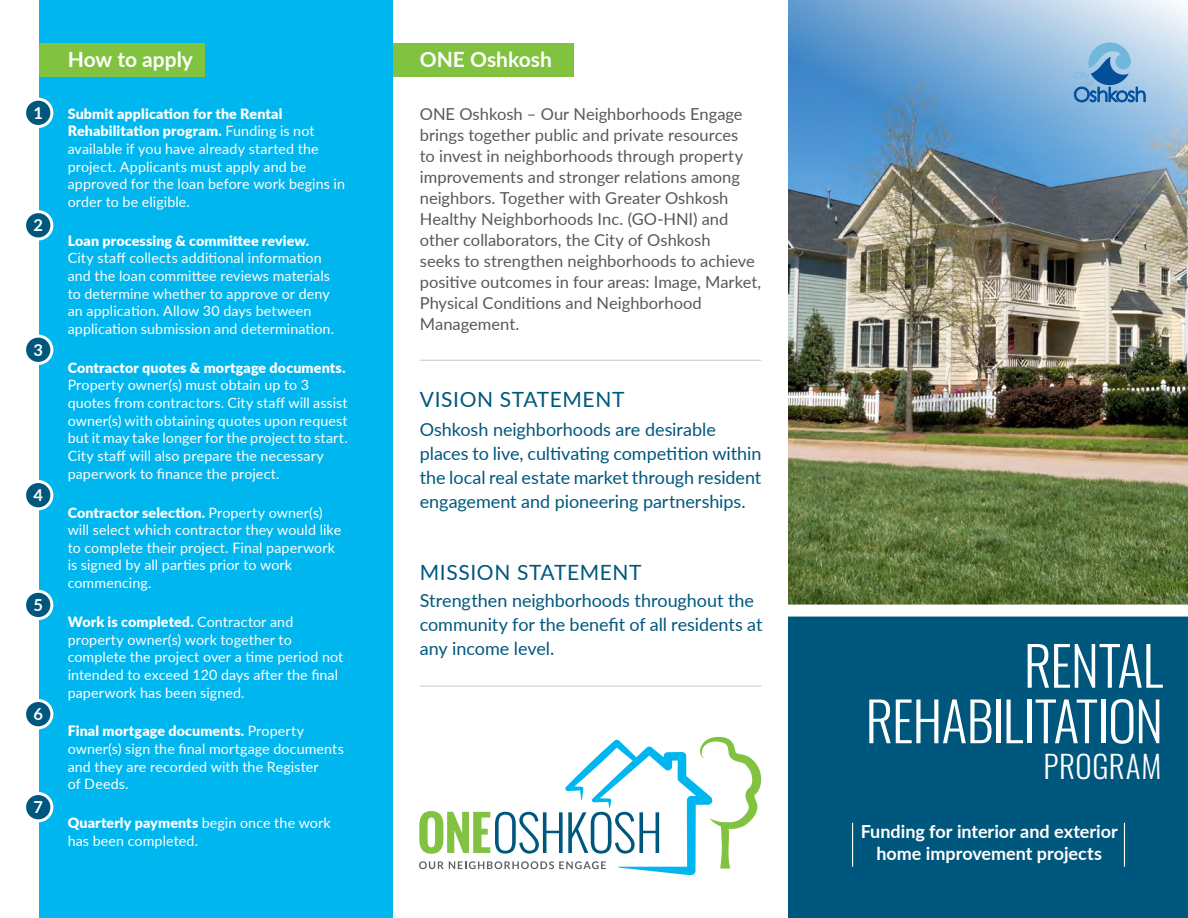
<style>
.page{position:relative;width:1188px;height:918px;background:#fff}
.page>*{position:absolute;margin:0;border:0;box-sizing:border-box;transform-origin:0 0}
.t1{font:300 54px "Oswald";letter-spacing:-.02em;color:#fff}
.t2{font:300 31.05px "Oswald";letter-spacing:.02em;color:#fff}
.t3{font:21px "Lato";letter-spacing:.03em;color:#00577d}
.t4{font:700 21px "Lato";color:#fff}
.t5{font:18px/24px "Lato";letter-spacing:-.005em;color:#00577d}
.t6{font:700 18px/22.5px "Lato";color:#fff;text-align:center}
.t7{font:16.5px/21px "Lato";color:#57585a}
.t8{font:700 16.5px "Lato";color:#fff}
.t9{font:14.25px/17.7px "Lato";letter-spacing:.01em;color:#fff}
.s1{font-weight:900}
</style>
<div class="page">
<div style="left:392px;top:44px;width:181px;height:33px;background:#81c340"></div>
<div style="left:39px;top:0;width:354px;height:918px;background:#00b6ef"></div>
<img style="left:788px;top:0;width:400px;height:605px">
<div style="left:788px;top:617px;width:400px;height:301px;background:#00577d"></div>
<svg style="left:419px;top:737px;width:342px;height:138px"></svg>
<div style="left:25px;top:99px;width:27px;height:27px;background:#00577d;border-radius:50%"></div>
<div style="left:23px;top:98px;width:30px;height:30px;border:3px solid #fff;border-radius:50%"></div>
<div style="left:25px;top:212px;width:27px;height:27px;background:#00577d;border-radius:50%"></div>
<div style="left:23px;top:210px;width:30px;height:30px;border:3px solid #fff;border-radius:50%"></div>
<div style="left:25px;top:336px;width:27px;height:27px;background:#00577d;border-radius:50%"></div>
<div style="left:23px;top:335px;width:30px;height:30px;border:3px solid #fff;border-radius:50%"></div>
<div style="left:25px;top:482px;width:27px;height:27px;background:#00577d;border-radius:50%"></div>
<div style="left:23px;top:480px;width:30px;height:30px;border:3px solid #fff;border-radius:50%"></div>
<div style="left:25px;top:591px;width:27px;height:28px;background:#00577d;border-radius:50%"></div>
<div style="left:23px;top:590px;width:30px;height:30px;border:3px solid #fff;border-radius:50%"></div>
<div style="left:25px;top:700px;width:27px;height:28px;background:#00577d;border-radius:50%"></div>
<div style="left:23px;top:699px;width:30px;height:30px;border:3px solid #fff;border-radius:50%"></div>
<div style="left:25px;top:794px;width:27px;height:27px;background:#00577d;border-radius:50%"></div>
<div style="left:23px;top:792px;width:30px;height:30px;border:3px solid #fff;border-radius:50%"></div>
<div style="left:39px;top:44px;width:165px;height:33px;background:#81c340"></div>
<hr style="left:852px;top:823px;width:1px;height:43px;background:#fff">
<hr style="left:1124px;top:823px;width:1px;height:43px;background:#fff">
<hr style="left:421px;top:360px;width:340px;height:1px;background:#c5ced3">
<hr style="left:421px;top:686px;width:340px;height:1px;background:#c5ced3">
<svg style="left:1074px;top:42px;width:71px;height:60px;background:#79aad3"></svg>
<p class="t8" style="left:34px;top:101px;width:11px">1</p>
<p class="t8" style="left:34px;top:213px;width:11px">2</p>
<p class="t8" style="left:34px;top:338px;width:11px">3</p>
<p class="t8" style="left:34px;top:483px;width:11px">4</p>
<p class="t8" style="left:34px;top:593px;width:11px">5</p>
<p class="t8" style="left:34px;top:702px;width:11px">6</p>
<p class="t8" style="left:34px;top:795px;width:11px">7</p>
<p class="t4" style="left:68px;top:44px;width:127px">How to apply</p>
<p class="t9" style="left:68px;top:104px;width:279px"><span class="s1">Submit application for the Rental Rehabilitation program.</span> Funding is not available if you have already started the project. Applicants must apply and be approved for the loan before work begins in order to be eligible.</p>
<p class="t9" style="left:68px;top:231px;width:268px"><span class="s1">Loan processing &amp; committee review.<br></span>City staff collects additional information and the loan committee reviews materials to determine whether to approve or deny an application. Allow 30 days between application submission and determination.</p>
<p class="t9" style="left:68px;top:358px;width:282px"><span class="s1">Contractor quotes &amp; mortgage documents.<br></span>Property owner(s) must obtain up to 3 quotes from contractors. City staff will assist owner(s) with obtaining quotes upon request but it may take longer for the project to start.<br>City staff will also prepare the necessary paperwork to finance the project.</p>
<p class="t9" style="left:68px;top:503px;width:275px"><span class="s1">Contractor selection.</span> Property owner(s) will select which contractor they would like to complete their project. Final paperwork is signed by all parties prior to work commencing.</p>
<p class="t9" style="left:68px;top:612px;width:277px"><span class="s1">Work is completed.</span> Contractor and property owner(s) work together to complete the project over a time period not intended to exceed 120 days after the final paperwork has been signed.</p>
<p class="t9" style="left:68px;top:722px;width:278px"><span class="s1">Final mortgage documents.</span> Property owner(s) sign the final mortgage documents and they are recorded with the Register<br>of Deeds.</p>
<p class="t9" style="left:68px;top:814px;width:265px"><span class="s1">Quarterly payments</span> begin once the work has been completed.</p>
<p class="t4" style="left:420px;top:44px;width:134px">ONE Oshkosh</p>
<p class="t7" style="left:420px;top:103px;width:343px">ONE Oshkosh – Our Neighborhoods Engage brings together public and private resources<br>to invest in neighborhoods through property improvements and stronger relations among neighbors. Together with Greater Oshkosh Healthy Neighborhoods Inc. (GO-HNI) and other collaborators, the City of Oshkosh<br>seeks to strengthen neighborhoods to achieve positive outcomes in four areas: Image, Market, Physical Conditions and Neighborhood Management.</p>
<p class="t3" style="left:420px;top:384px;width:206px">VISION STATEMENT</p>
<p class="t5" style="left:420px;top:416px;width:343px">Oshkosh neighborhoods are desirable places to live, cultivating competition within the local real estate market through resident engagement and pioneering partnerships.</p>
<p class="t3" style="left:420px;top:557px;width:223px">MISSION STATEMENT</p>
<p class="t5" style="left:420px;top:588px;width:344px">Strengthen neighborhoods throughout the community for the benefit of all residents at any income level.</p>
<p class="t1" style="left:1024px;top:618px;width:141px">RENTAL</p>
<p class="t1" style="left:865px;top:673px;width:299px">REHABILITATION</p>
<p class="t2" style="left:1043px;top:739px;width:120px">PROGRAM</p>
<p class="t6" style="left:861px;top:819px;width:259px">Funding for interior and exterior home improvement projects</p>
</div>
